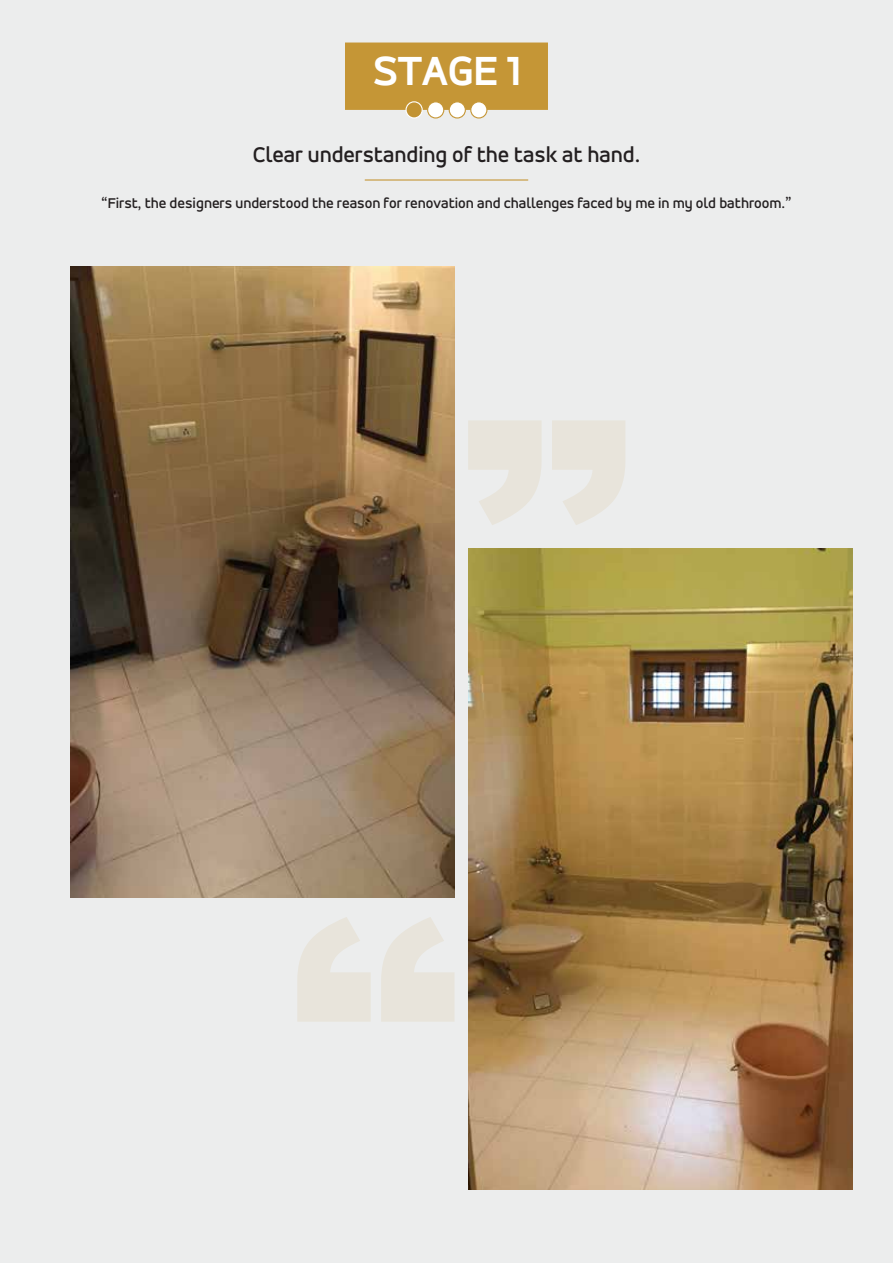
<style>
.page{position:relative;width:893px;height:1263px;background:#eceded}
.page>*{position:absolute;margin:0;border:0;box-sizing:border-box;transform-origin:0 0}
.t1{font:700 43.2px "Accord Alt";color:#fff}
.t2{font:500 22.5px "Accord Alt";color:#231f20}
.t3{font:500 15px "Accord Alt";color:#231f20}
</style>
<div class="page">
<hr style="left:365px;top:179px;width:163px;height:2px;background:#c59636">
<div style="left:345px;top:43px;width:203px;height:67px;background:#c59636"></div>
<svg style="left:406px;top:102px;width:16px;height:16px"></svg>
<div style="left:405px;top:101px;width:18px;height:18px;border:1px solid #fff;border-radius:50%"></div>
<div style="left:428px;top:102px;width:16px;height:16px;background:#fff;border-radius:50%"></div>
<div style="left:427px;top:101px;width:17px;height:18px;border:1px solid #c59636;border-radius:50%"></div>
<div style="left:449px;top:102px;width:16px;height:16px;background:#fff;border-radius:50%"></div>
<div style="left:449px;top:101px;width:17px;height:18px;border:1px solid #c59636;border-radius:50%"></div>
<div style="left:471px;top:102px;width:16px;height:16px;background:#fff;border-radius:50%"></div>
<div style="left:470px;top:101px;width:17px;height:18px;border:1px solid #c59636;border-radius:50%"></div>
<img style="left:71px;top:266px;width:384px;height:632px">
<img style="left:468px;top:549px;width:384px;height:641px">
<svg style="left:381px;top:917px;width:73px;height:105px"></svg>
<svg style="left:297px;top:917px;width:74px;height:105px"></svg>
<svg style="left:468px;top:420px;width:74px;height:105px"></svg>
<svg style="left:552px;top:420px;width:73px;height:105px"></svg>
<h1 class="t1" style="left:373px;top:46px;width:150px">STAGE 1</h1>
<h2 class="t2" style="left:253px;top:141px;width:389px">Clear understanding of the task at hand.</h2>
<p class="t3" style="left:101px;top:195px;width:692px">“First, the designers understood the reason for renovation and challenges faced by me in my old bathroom.”</p>
</div>
